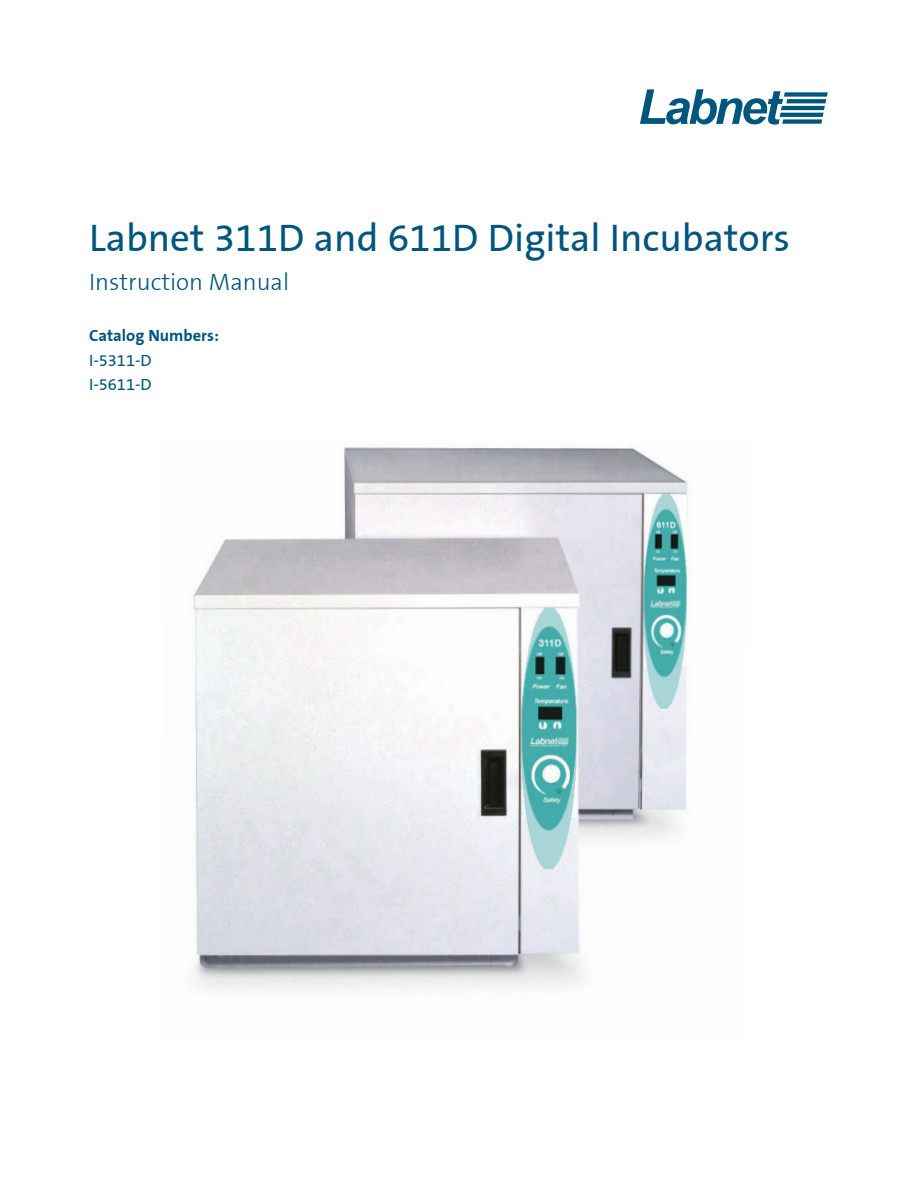
<style>
.page{position:relative;width:918px;height:1188px;background:#fff}
.page>*{position:absolute;margin:0;border:0;box-sizing:border-box;transform-origin:0 0}
.Cover__product_name{font:39px "Corning Sans";color:#00567d}
.Cover__Instruction_M{font:300 24px "Corning Sans";color:#00567d}
.Cover__Catalog_Numbe{font:16.5px "Corning Sans";color:#00567d}
.Cover__Catalog_Numbe-2{font:700 16.5px "Corning Sans";color:#00567d}
</style>
<div class="page">
<svg style="left:640px;top:89px;width:188px;height:36px"></svg>
<img style="left:193px;top:446px;width:495px;height:545px">
<p class="Cover__product_name" style="left:89px;top:215px;width:703px">Labnet 311D and 611D Digital Incubators</p>
<p class="Cover__Instruction_M" style="left:89px;top:268px;width:202px">Instruction Manual</p>
<p class="Cover__Catalog_Numbe-2" style="left:89px;top:326px;width:131px">Catalog Numbers:</p>
<p class="Cover__Catalog_Numbe" style="left:89px;top:350px;width:64px">I-5311-D</p>
<p class="Cover__Catalog_Numbe" style="left:89px;top:374px;width:64px">I-5611-D</p>
</div>
